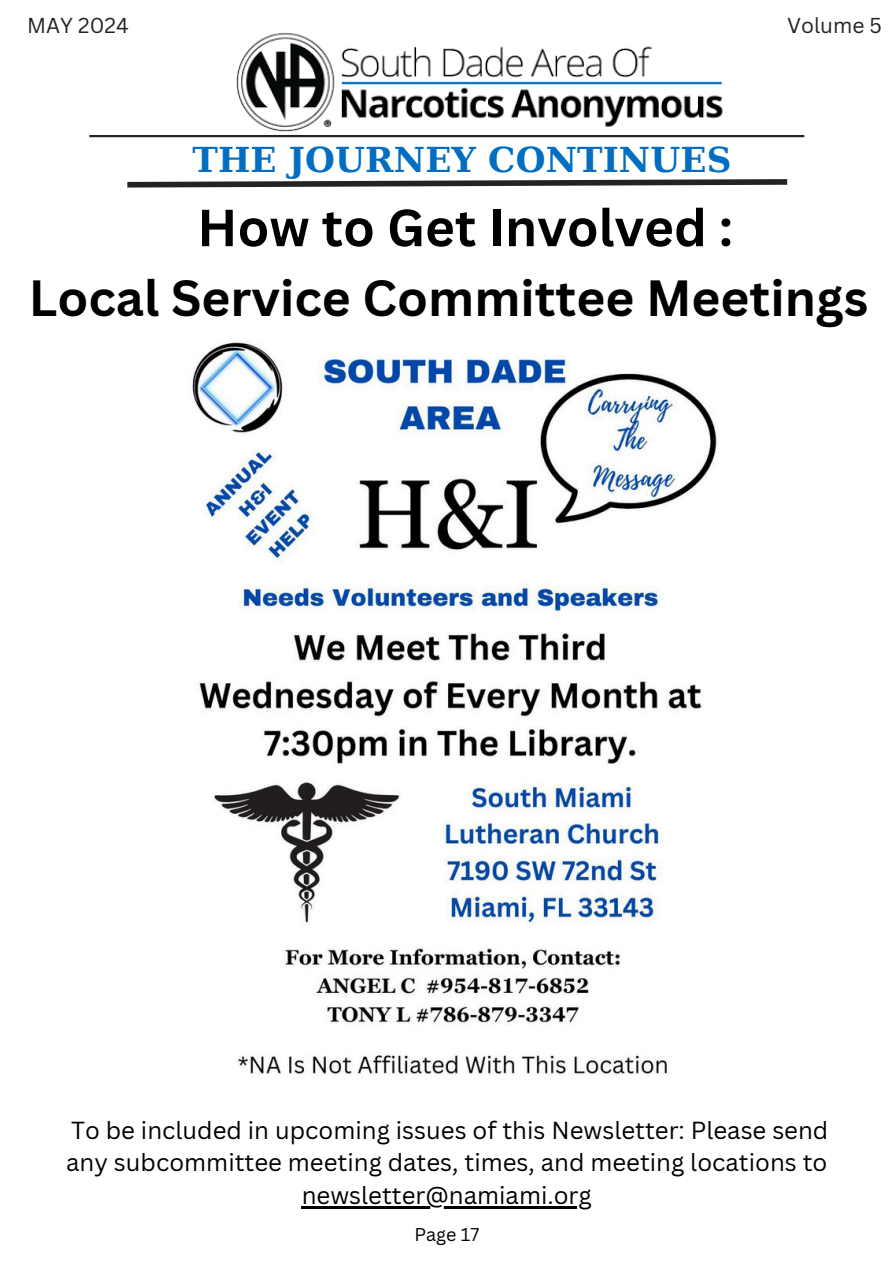
<style>
.page{position:relative;width:894px;height:1264px;background:#fff}
.page>*{position:absolute;margin:0;border:0;box-sizing:border-box;transform-origin:0 0}
.t1{font:700 51px "Canva Sans";color:#000}
.t2{font:700 49.5px "Canva Sans";color:#000}
.t3{font:700 34.2px "DejaVu Serif";letter-spacing:.005em;color:#016ec1}
.t4{font:24px/32.7px "Canva Sans";color:#000}
.t5{font:21px "Canva Sans";color:#242323}
.t6{font:18px "Canva Sans";color:#000}
</style>
<div class="page">
<hr style="left:89px;top:135px;width:715px;height:2px;background:#242323">
<svg style="left:127px;top:179px;width:661px;height:9px"></svg>
<img style="left:236px;top:33px;width:487px;height:99px">
<img style="left:192px;top:342px;width:525px;height:732px">
<hr style="left:302px;top:1206px;width:289px;height:2px;background:#000">
<p class="t5" style="left:27px;top:11px;width:103px">MAY 2024</p>
<h5 class="t3" style="left:192px;top:140px;width:540px">THE JOURNEY CONTINUES</h5>
<p class="t1" style="left:197px;top:192px;width:537px">How to Get Involved :</p>
<h2 class="t5" style="left:786px;top:11px;width:96px">Volume 5</h2>
<h1 class="t2" style="left:29px;top:263px;width:840px">Local Service Committee Meetings</h1>
<h3 class="t4" style="left:66px;top:1113px;width:763px">To be included in upcoming issues of this Newsletter: Please send any subcommittee meeting dates, times, and meeting locations to</h3>
<p class="t4" style="left:302px;top:1178px;width:291px">newsletter@namiami.org</p>
<h1 class="t6" style="left:414px;top:1221px;width:66px">Page 17</h1>
</div>
